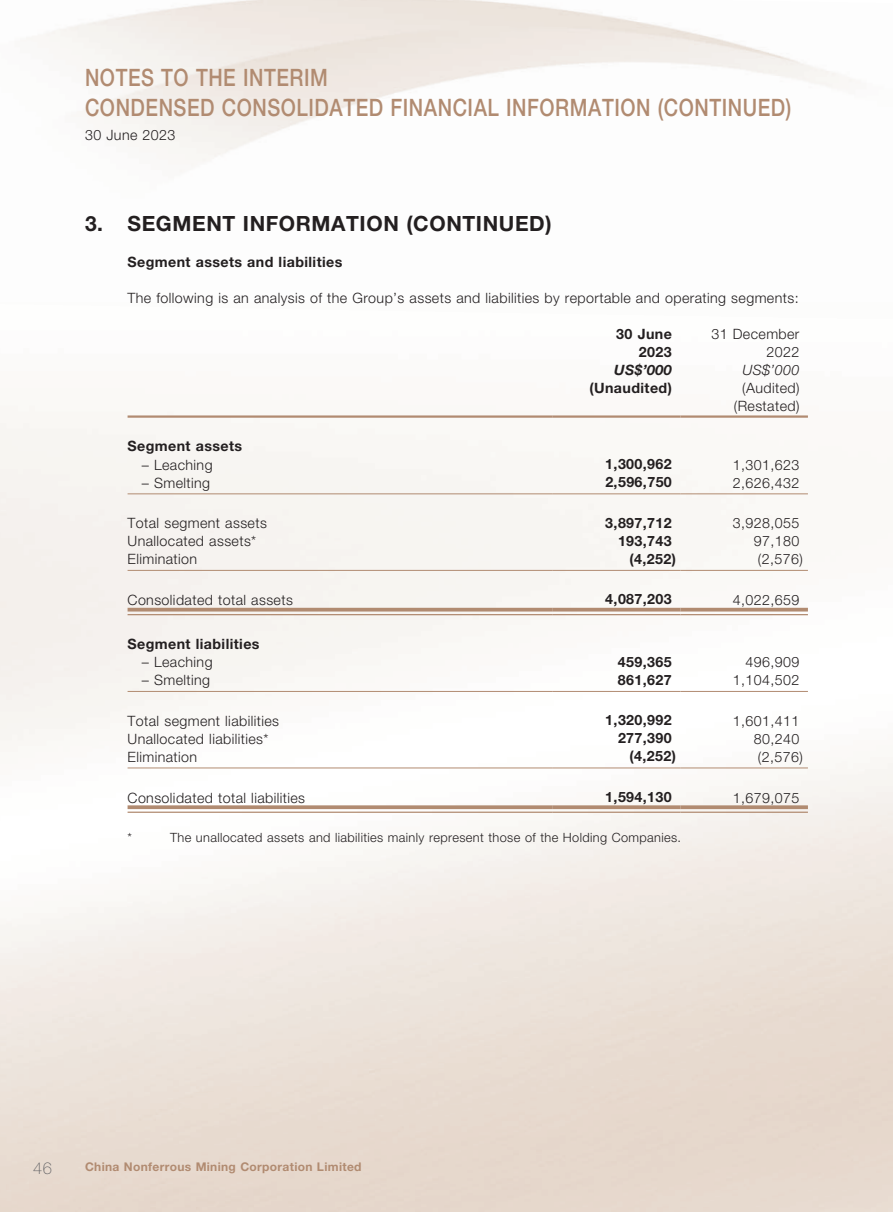
<style>
.page{position:relative;width:893px;height:1212px;background:#fff}
.page>*{position:absolute;margin:0;border:0;box-sizing:border-box;transform-origin:0 0}
.t1{font:500 24px/30px "Helvetica Neue LT Std";letter-spacing:.03em;color:#b18b71;scale:.83 1}
.t2{font:700 21px "Helvetica Neue LT Std";letter-spacing:.03em;color:#231f20}
.t3{font:100 16.5px "Helvetica Neue LT Std";color:#636366}
.t4{font:300 14.25px/18px "Helvetica Neue LT Std";letter-spacing:.03em;color:#231f20;text-align:center}
.t5{font:700 14.25px "Helvetica Neue LT Std";letter-spacing:.03em;color:#231f20}
.t6{font:italic 700 14.25px "Helvetica Neue LT Std";color:#231f20}
.t7{font:italic 300 14.25px "Helvetica Neue LT Std";color:#231f20}
.t8{font:300 12.75px "Helvetica Neue LT Std";letter-spacing:.03em;color:#231f20}
.t9{font:700 12px "Helvetica Neue LT Std";letter-spacing:.03em;color:#b18b71}
</style>
<div class="page">
<hr style="left:128px;top:415px;width:425px;height:3px;background:#b18b71">
<hr style="left:553px;top:415px;width:127px;height:3px;background:#b18b71">
<hr style="left:680px;top:415px;width:128px;height:3px;background:#b18b71">
<hr style="left:128px;top:493px;width:425px;height:1px;background:#b18b71">
<hr style="left:553px;top:493px;width:127px;height:1px;background:#b18b71">
<hr style="left:680px;top:493px;width:128px;height:1px;background:#b18b71">
<hr style="left:128px;top:570px;width:425px;height:1px;background:#b18b71">
<hr style="left:553px;top:570px;width:127px;height:1px;background:#b18b71">
<hr style="left:680px;top:570px;width:128px;height:1px;background:#b18b71">
<hr style="left:128px;top:608px;width:425px;height:3px;background:#b18b71">
<hr style="left:128px;top:614px;width:425px;height:1px;background:#b18b71">
<hr style="left:553px;top:608px;width:127px;height:3px;background:#b18b71">
<hr style="left:553px;top:614px;width:127px;height:1px;background:#b18b71">
<hr style="left:680px;top:608px;width:128px;height:3px;background:#b18b71">
<hr style="left:680px;top:614px;width:128px;height:1px;background:#b18b71">
<hr style="left:128px;top:691px;width:425px;height:1px;background:#b18b71">
<hr style="left:553px;top:691px;width:127px;height:1px;background:#b18b71">
<hr style="left:680px;top:691px;width:128px;height:1px;background:#b18b71">
<hr style="left:128px;top:767px;width:425px;height:1px;background:#b18b71">
<hr style="left:553px;top:767px;width:127px;height:1px;background:#b18b71">
<hr style="left:680px;top:767px;width:128px;height:1px;background:#b18b71">
<svg style="left:128px;top:805px;width:425px;height:4px;background:#b7957d"></svg>
<hr style="left:128px;top:811px;width:425px;height:2px;background:#b18b71">
<svg style="left:553px;top:805px;width:127px;height:4px"></svg>
<hr style="left:553px;top:811px;width:127px;height:2px;background:#b18b71">
<svg style="left:680px;top:805px;width:128px;height:4px"></svg>
<hr style="left:680px;top:811px;width:128px;height:2px;background:#b18b71">
<h1 class="t1" style="left:85px;top:62px;width:852px">NOTES TO THE INTERIM<br>CONDENSED CONSOLIDATED FINANCIAL INFORMATION (CONTINUED)</h1>
<p class="t4" style="left:85px;top:126px;width:92px">30 June 2023</p>
<h2 class="t2" style="left:85px;top:211px;width:468px">3. SEGMENT INFORMATION (CONTINUED)</h2>
<p class="t5" style="left:128px;top:253px;width:216px">Segment assets and liabilities</p>
<p class="t4" style="left:128px;top:289px;width:673px">The following is an analysis of the Group’s assets and liabilities by reportable and operating segments:</p>
<p class="t5" style="left:616px;top:325px;width:57px">30 June</p>
<p class="t4" style="left:711px;top:325px;width:90px">31 December</p>
<p class="t5" style="left:639px;top:343px;width:34px">2023</p>
<p class="t4" style="left:767px;top:343px;width:34px">2022</p>
<p class="t6" style="left:614px;top:361px;width:59px">US$’000</p>
<p class="t7" style="left:742px;top:361px;width:59px">US$’000</p>
<p class="t5" style="left:590px;top:379px;width:84px">(Unaudited)</p>
<p class="t4" style="left:734px;top:379px;width:67px">(Audited) (Restated)</p>
<p class="t5" style="left:128px;top:437px;width:116px">Segment assets</p>
<p class="t4" style="left:142px;top:455px;width:72px">– Leaching</p>
<p class="t5" style="left:605px;top:455px;width:68px">1,300,962</p>
<p class="t4" style="left:733px;top:455px;width:68px">1,301,623</p>
<p class="t4" style="left:142px;top:473px;width:70px">– Smelting</p>
<p class="t5" style="left:605px;top:473px;width:68px">2,596,750</p>
<p class="t4" style="left:733px;top:473px;width:68px">2,626,432</p>
<p class="t4" style="left:128px;top:514px;width:141px">Total segment assets</p>
<p class="t5" style="left:605px;top:514px;width:68px">3,897,712</p>
<p class="t4" style="left:733px;top:514px;width:68px">3,928,055</p>
<p class="t4" style="left:128px;top:532px;width:130px">Unallocated assets*</p>
<p class="t5" style="left:618px;top:532px;width:55px">193,743</p>
<p class="t4" style="left:754px;top:532px;width:47px">97,180</p>
<p class="t4" style="left:128px;top:550px;width:71px">Elimination</p>
<p class="t5" style="left:630px;top:550px;width:48px">(4,252)</p>
<p class="t4" style="left:758px;top:550px;width:46px">(2,576)</p>
<p class="t4" style="left:128px;top:590px;width:167px">Consolidated total assets</p>
<p class="t5" style="left:605px;top:590px;width:68px">4,087,203</p>
<p class="t4" style="left:733px;top:590px;width:68px">4,022,659</p>
<p class="t5" style="left:128px;top:635px;width:134px">Segment liabilities</p>
<p class="t4" style="left:142px;top:653px;width:72px">– Leaching</p>
<p class="t5" style="left:618px;top:653px;width:55px">459,365</p>
<p class="t4" style="left:745px;top:653px;width:55px">496,909</p>
<p class="t4" style="left:142px;top:671px;width:70px">– Smelting</p>
<p class="t5" style="left:618px;top:671px;width:55px">861,627</p>
<p class="t4" style="left:733px;top:671px;width:68px">1,104,502</p>
<p class="t4" style="left:128px;top:712px;width:153px">Total segment liabilities</p>
<p class="t5" style="left:605px;top:711px;width:68px">1,320,992</p>
<p class="t4" style="left:733px;top:712px;width:68px">1,601,411</p>
<p class="t4" style="left:128px;top:730px;width:143px">Unallocated liabilities*</p>
<p class="t5" style="left:618px;top:729px;width:55px">277,390</p>
<p class="t4" style="left:754px;top:730px;width:47px">80,240</p>
<p class="t4" style="left:128px;top:748px;width:71px">Elimination</p>
<p class="t5" style="left:630px;top:747px;width:48px">(4,252)</p>
<p class="t4" style="left:758px;top:748px;width:46px">(2,576)</p>
<p class="t4" style="left:128px;top:788px;width:179px">Consolidated total liabilities</p>
<p class="t5" style="left:605px;top:788px;width:68px">1,594,130</p>
<p class="t4" style="left:733px;top:788px;width:68px">1,679,075</p>
<p class="t8" style="left:128px;top:830px;width:6px">*</p>
<p class="t8" style="left:170px;top:830px;width:512px">The unallocated assets and liabilities mainly represent those of the Holding Companies.</p>
<p class="t3" style="left:33px;top:1159px;width:20px">46</p>
<p class="t9" style="left:85px;top:1159px;width:278px">China Nonferrous Mining Corporation Limited</p>
</div>
